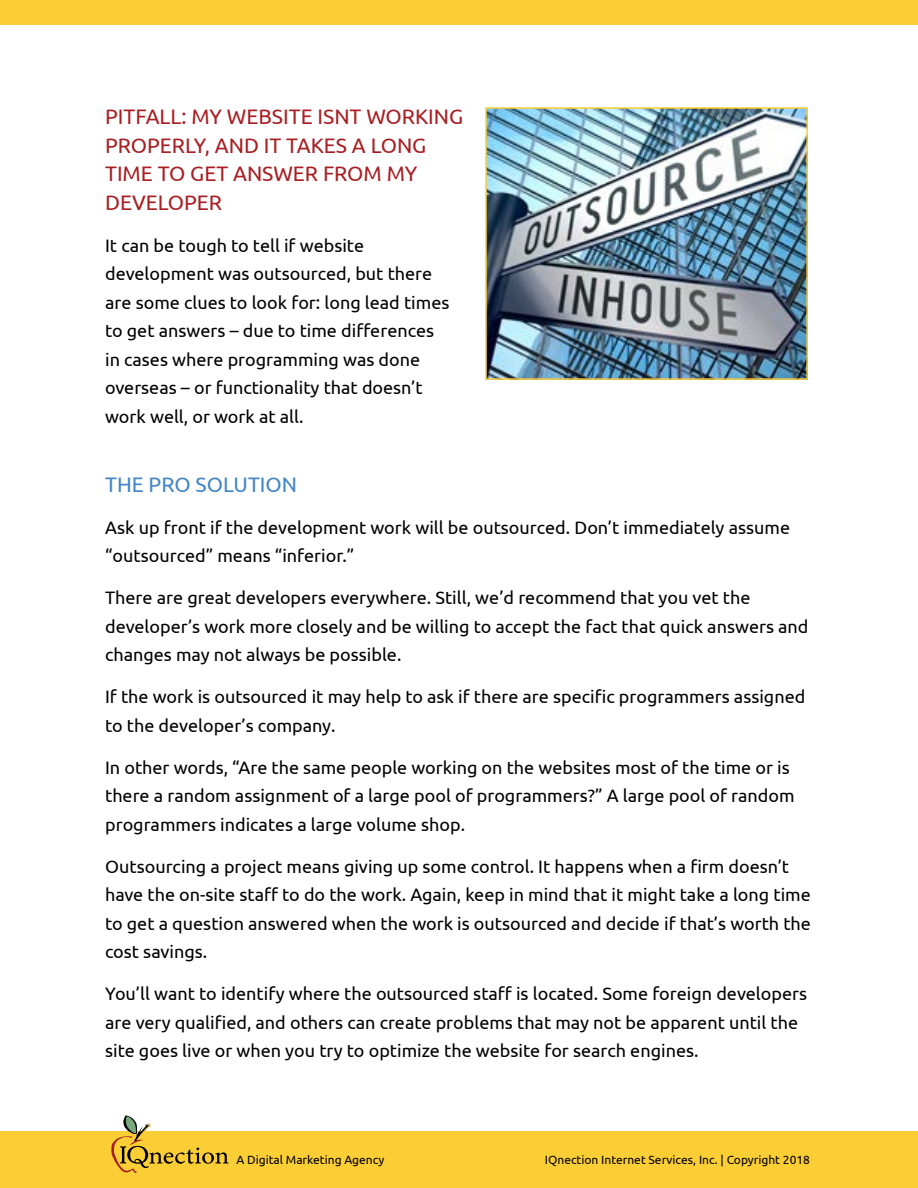
<style>
.page{position:relative;width:918px;height:1188px;background:#fff}
.page>*{position:absolute;margin:0;border:0;box-sizing:border-box;transform-origin:0 0}
.t1{font:21px/28.5px "Ubuntu";color:#a71f23}
.t2{font:21px "Ubuntu";color:#4385c6}
.t3{font:18px/28.5px "Ubuntu";color:#000}
.t4{font:12px "Ubuntu";color:#000}
.t5{font:300 10.95px "Ubuntu";color:#000}
</style>
<div class="page">
<div style="left:0;top:1131px;width:918px;height:57px;background:#fcce36"></div>
<svg style="left:111px;top:1115px;width:118px;height:58px"></svg>
<div style="left:0;top:0;width:918px;height:25px;background:#fcce36"></div>
<img style="left:488px;top:110px;width:317px;height:267px">
<div style="left:485px;top:107px;width:323px;height:273px;border:2px solid #fcce36"></div>
<p class="t1" style="left:105px;top:102px;width:360px">PITFALL: MY WEBSITE ISNT WORKING<br>PROPERLY, AND IT TAKES A LONG<br>TIME TO GET ANSWER FROM MY<br>DEVELOPER</p>
<p class="t3" style="left:105px;top:231px;width:346px">It can be tough to tell if website development was outsourced, but there are some clues to look for: long lead times to get answers – due to time differences in cases where programming was done overseas – or functionality that doesn’t work well, or work at all.</p>
<p class="t2" style="left:105px;top:472px;width:194px">THE PRO SOLUTION</p>
<p class="t3" style="left:105px;top:513px;width:686px">Ask up front if the development work will be outsourced. Don’t immediately assume “outsourced” means “inferior.”</p>
<p class="t3" style="left:105px;top:583px;width:705px">There are great developers everywhere. Still, we’d recommend that you vet the developer’s work more closely and be willing to accept the fact that quick answers and changes may not always be possible.</p>
<p class="t3" style="left:105px;top:682px;width:702px">If the work is outsourced it may help to ask if there are specific programmers assigned to the developer’s company.</p>
<p class="t3" style="left:105px;top:753px;width:691px">In other words, “Are the same people working on the websites most of the time or is there a random assignment of a large pool of programmers?” A large pool of random programmers indicates a large volume shop.</p>
<p class="t3" style="left:105px;top:852px;width:707px">Outsourcing a project means giving up some control. It happens when a firm doesn’t have the on-site staff to do the work. Again, keep in mind that it might take a long time to get a question answered when the work is outsourced and decide if that’s worth the cost savings.</p>
<p class="t3" style="left:105px;top:979px;width:703px">You’ll want to identify where the outsourced staff is located. Some foreign developers are very qualified, and others can create problems that may not be apparent until the site goes live or when you try to optimize the website for search engines.</p>
<p class="t4" style="left:237px;top:1153px;width:149px">A Digital Marketing Agency</p>
<p class="t4" style="left:545px;top:1153px;width:267px">IQnection Internet Services, Inc. | Copyright 2018</p>
<p class="t5" style="left:234px;top:1153px;width:133px">A Digital Marketing Agency</p>
</div>
